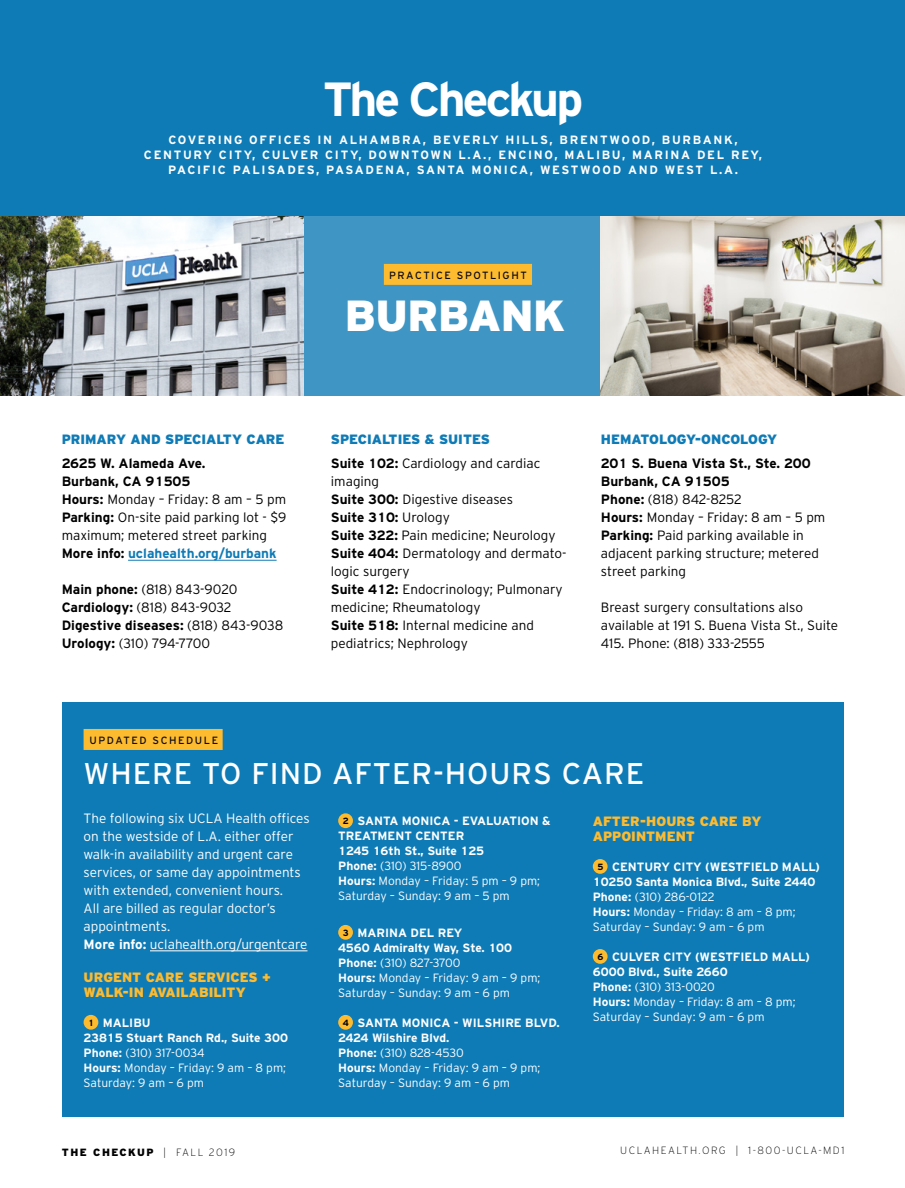
<style>
.page{position:relative;width:905px;height:1188px;background:#fff}
.page>*{position:absolute;margin:0;border:0;box-sizing:border-box;transform-origin:0 0}
.t1{font:700 47.85px "Interstate";letter-spacing:-.06em;color:#fff}
.t2{font:900 43.5px "Interstate";letter-spacing:-.01em;color:#fff}
.t3{font:30px "Interstate";letter-spacing:.03em;color:#fff}
.t4{font:300 13.5px/18px "Interstate";color:#000}
.t5{font:300 13.5px/18px "Interstate";color:#fff}
.t6{font:900 13.5px/15px "Interstate";color:#fdbb30}
.t7{font:900 13.5px "Interstate";color:#0f7bb6}
.t8{font:300 12px/15px "Interstate";color:#fff}
.t9{font:700 12px "Interstate";letter-spacing:.125em;color:#fff}
.t10{font:700 12px "Interstate";color:#fff}
.t11{font:200 10.5px "Interstate";letter-spacing:.14em;color:#000}
.t12{font:10.5px "Interstate";letter-spacing:.15em;color:#0e0c16}
.t13{font:900 10.5px "Interstate";color:#000}
.s1{font-weight:700}
.s2{font-weight:700;color:#0f7bb6}
.s3{font-weight:900;color:#0f7bb6}
.s4{font-size:9px;color:#000}
</style>
<div class="page">
<div style="left:284px;top:216px;width:347px;height:180px;background:#3f95c4"></div>
<img style="left:0;top:216px;width:304px;height:180px">
<div style="left:0;top:0;width:904px;height:216px;background:#0f7bb6"></div>
<img style="left:600px;top:216px;width:304px;height:180px">
<div style="left:62px;top:702px;width:781px;height:414px;background:#0f7bb6"></div>
<hr style="left:150px;top:951px;width:157px;height:1px;background:#fff">
<div style="left:84px;top:1015px;width:14px;height:15px;background:#fdbb30;border-radius:50%"></div>
<hr style="left:128px;top:560px;width:148px;height:1px;background:#0f7bb6">
<div style="left:384px;top:264px;width:148px;height:21px;background:#fdbb30"></div>
<div style="left:338px;top:813px;width:15px;height:15px;background:#fdbb30;border-radius:50%"></div>
<div style="left:338px;top:925px;width:15px;height:15px;background:#fdbb30;border-radius:50%"></div>
<div style="left:338px;top:1015px;width:15px;height:15px;background:#fdbb30;border-radius:50%"></div>
<div style="left:592px;top:859px;width:15px;height:15px;background:#fdbb30;border-radius:50%"></div>
<div style="left:592px;top:949px;width:15px;height:15px;background:#fdbb30;border-radius:50%"></div>
<div style="left:84px;top:729px;width:139px;height:21px;background:#fdbb30"></div>
<h1 class="t1" style="left:323px;top:72px;width:262px">The Checkup</h1>
<p class="t9" style="left:168px;top:133px;width:58px">Covering</p>
<p class="t9" style="left:249px;top:133px;width:76px">offices in</p>
<p class="t9" style="left:339px;top:133px;width:21px">Alha</p>
<p class="t9" style="left:380px;top:133px;width:145px">mbra, Beverly Hills</p>
<p class="t9" style="left:549px;top:133px;width:190px">, Brentwood, Bu rban k,</p>
<p class="t9" style="left:144px;top:148px;width:138px">Centu ry City, Culv</p>
<p class="t9" style="left:300px;top:148px;width:208px">er Ci ty, Down town L.A., Encin</p>
<p class="t9" style="left:544px;top:148px;width:30px">o, Mali</p>
<p class="t9" style="left:601px;top:148px;width:72px">bu, Marina</p>
<p class="t9" style="left:697px;top:148px;width:67px">del Rey,</p>
<p class="t9" style="left:168px;top:163px;width:18px">Paci</p>
<p class="t9" style="left:203px;top:163px;width:49px">fic Palisa</p>
<p class="t9" style="left:287px;top:163px;width:59px">des, Pasa</p>
<p class="t9" style="left:365px;top:163px;width:137px">dena, Santa M onica</p>
<p class="t9" style="left:530px;top:163px;width:209px">, Westwood an d West L.A.</p>
<p class="t7" style="left:62px;top:432px;width:11px">PRIMARY</p>
<p class="t7" style="left:130px;top:432px;width:11px">AND</p>
<p class="t7" style="left:165px;top:432px;width:10px">SPECIALTY</p>
<p class="t7" style="left:246px;top:432px;width:11px">CARE</p>
<p class="t4" style="left:62px;top:454px;width:226px"><span class="s1">2625 W. Alameda Ave.<br>Burbank, CA 91505<br>Hours:</span> Monday – Friday: 8 am – 5 pm<br><span class="s1">Parking:</span> On-site paid parking lot - $9 maximum; metered street parking<br><span class="s1">More info:</span> <span class="s2">uclahealth.org/burbank</span></p>
<p class="t4" style="left:62px;top:580px;width:223px"><span class="s1">Main phone:</span> (818) 843-9020<br><span class="s1">Cardiology:</span> (818) 843-9032<br><span class="s1">Digestive diseases:</span> (818) 843-9038<br><span class="s1">Urology:</span> (310) 794-7700</p>
<p class="t12" style="left:389px;top:269px;width:139px">PRACTICE SPOTL IGH T</p>
<h2 class="t2" style="left:344px;top:291px;width:222px">BURBANK</h2>
<p class="t7" style="left:331px;top:432px;width:10px">SPECIALTIES</p>
<p class="t4" style="left:331px;top:428px;width:211px;line-height:23.5px;text-align:center"><span class="s3">&amp; SUITES<br></span><span class="s1">Suite 102:</span> Cardiology and cardiac</p>
<p class="t4" style="left:331px;top:472px;width:237px">imaging<br><span class="s1">Suite 300:</span> Digestive diseases<br><span class="s1">Suite 310:</span> U rology<br><span class="s1">Suite 322:</span> Pain medicine; Neurology<br><span class="s1">Suite 404:</span> Dermatology and dermato&shy;logic surgery<br><span class="s1">Suite 412:</span> Endocrinology; Pulmonary medicine; Rheumatology<br><span class="s1">Suite 518:</span> I nternal medicine and pediatrics; Nephrology</p>
<p class="t7" style="left:601px;top:432px;width:11px">HEMATOLOGY</p>
<p class="t7" style="left:694px;top:432px;width:17px">-ONCOLOGY</p>
<p class="t4" style="left:601px;top:454px;width:226px"><span class="s1">201 S. Buena Vista St., Ste. 200<br>Burbank, CA 91505<br>Phone:</span> (818) 842-8252<br><span class="s1">Hours:</span> Monday – Friday: 8 am – 5 pm<br><span class="s1">Parking:</span> Paid parking available in adjacent parking structure; metered street parking</p>
<p class="t4" style="left:601px;top:598px;width:239px">Breast surgery consultations also available at 191 S. Buena Vista St., Suite<br>415. Phone: (818) 333-2555</p>
<p class="t12" style="left:90px;top:734px;width:130px">UPDATED SCH EDULE</p>
<h3 class="t3" style="left:84px;top:757px;width:562px">WH ERE TO FIND AFTER-HOU RS CARE</h3>
<p class="t5" style="left:84px;top:809px;width:227px;text-indent:130px">A H ealth offices on the westside of L.A. either offer walk-in availability and urgent care services, or same day appointments with extended, convenient hours.<br>All are billed as regular doctor’s appointments.<br><span class="s1">More info:</span> uclahealth.org/urgentcare</p>
<p class="t6" style="left:84px;top:969px;width:189px">URGENT CARE SERVICES +<br>WALK-IN AVAILABILITY</p>
<p class="t9" style="left:88px;top:1016px;width:23px"><span class="s4">1</span> Mali</p>
<p class="t5" style="left:84px;top:809px;width:114px">The following six UCL</p>
<p class="t8" style="left:84px;top:1015px;width:206px;text-indent:50px"><span class="s1">bu<br>23815 Stuart Ranch Rd., Suite 300<br>Phone:</span> (310) 317-0034<br><span class="s1">Hours:</span> Monday – Friday: 9 am – 8 pm;<br>Saturday: 9 am – 6 pm</p>
<p class="t9" style="left:343px;top:814px;width:86px"><span class="s4">2</span> Santa Monica</p>
<p class="t9" style="left:454px;top:814px;width:18px">- Evalua</p>
<p class="t9" style="left:509px;top:814px;width:43px">tion &amp;</p>
<p class="t8" style="left:338px;top:828px;width:203px"><span class="s1">Treatment Center<br>1245 16th St., Suite 125<br>Phone:</span> (310) 315-8900<br><span class="s1">Hours:</span> Monday – Friday: 5 pm – 9 pm;<br>Saturday – Sunday: 9 am – 5 pm</p>
<p class="t9" style="left:343px;top:926px;width:50px"><span class="s4">3</span>Marina</p>
<p class="t8" style="left:338px;top:925px;width:204px;text-indent:72px"><span class="s1">del Rey<br>4560 Admiralty Way, Ste. 100<br>Phone:</span> (310) 827-3700<br><span class="s1">Hours:</span> Monday – Friday: 9 am – 9 pm;<br>Saturday – Sunday: 9 am – 6 pm</p>
<p class="t9" style="left:343px;top:1016px;width:86px"><span class="s4">4</span> Santa Monica</p>
<p class="t9" style="left:454px;top:1016px;width:17px">- Wilshi</p>
<p class="t9" style="left:505px;top:1016px;width:56px">re BLVD.</p>
<p class="t8" style="left:338px;top:1030px;width:204px"><span class="s1">2424 Wilshire Blvd.<br>Phone:</span> (310) 828-4530<br><span class="s1">Hours:</span> Monday – Friday: 9 am – 9 pm;<br>Saturday – Sunday: 9 am – 6 pm</p>
<p class="t6" style="left:592px;top:813px;width:11px">AFTER</p>
<p class="t6" style="left:639px;top:813px;width:18px">-HOURS</p>
<p class="t6" style="left:699px;top:813px;width:11px">CARE</p>
<p class="t6" style="left:742px;top:813px;width:21px">BY</p>
<p class="t6" style="left:592px;top:828px;width:104px">APPOINTMENT</p>
<p class="t10" style="left:597px;top:860px;width:194px"><span class="s4">5</span> Centu ry City (Westfi eld Mall</p>
<p class="t9" style="left:815px;top:860px;width:6px">)</p>
<p class="t8" style="left:592px;top:874px;width:224px"><span class="s1">10250 Santa M onica Blvd., Suite 2440<br>Phone:</span> (310) 286-0122<br><span class="s1">Hours:</span> Monday – Friday: 8 am – 8 pm;<br>Saturday – Sunday: 9 am – 6 pm</p>
<p class="t9" style="left:597px;top:950px;width:31px"><span class="s4">6</span> Culv</p>
<p class="t10" style="left:643px;top:950px;width:138px">er City (Westfi eld Mall</p>
<p class="t9" style="left:805px;top:950px;width:6px">)</p>
<p class="t8" style="left:592px;top:964px;width:204px"><span class="s1">6000 Blvd., Suite 2660<br>Phone:</span> (310) 313-0020<br><span class="s1">Hours:</span> Monday – Friday: 8 am – 8 pm;<br>Saturday – Sunday: 9 am – 6 pm</p>
<p class="t13" style="left:62px;top:1147px;width:9px">THE</p>
<p class="t13" style="left:93px;top:1147px;width:10px">CHECKUP</p>
<p class="t11" style="left:163px;top:1147px;width:73px">| FALL 2019</p>
<p class="t11" style="left:620px;top:1145px;width:226px">UCLAHEALTH.ORG | 1-800-UCLA-MD1</p>
</div>
